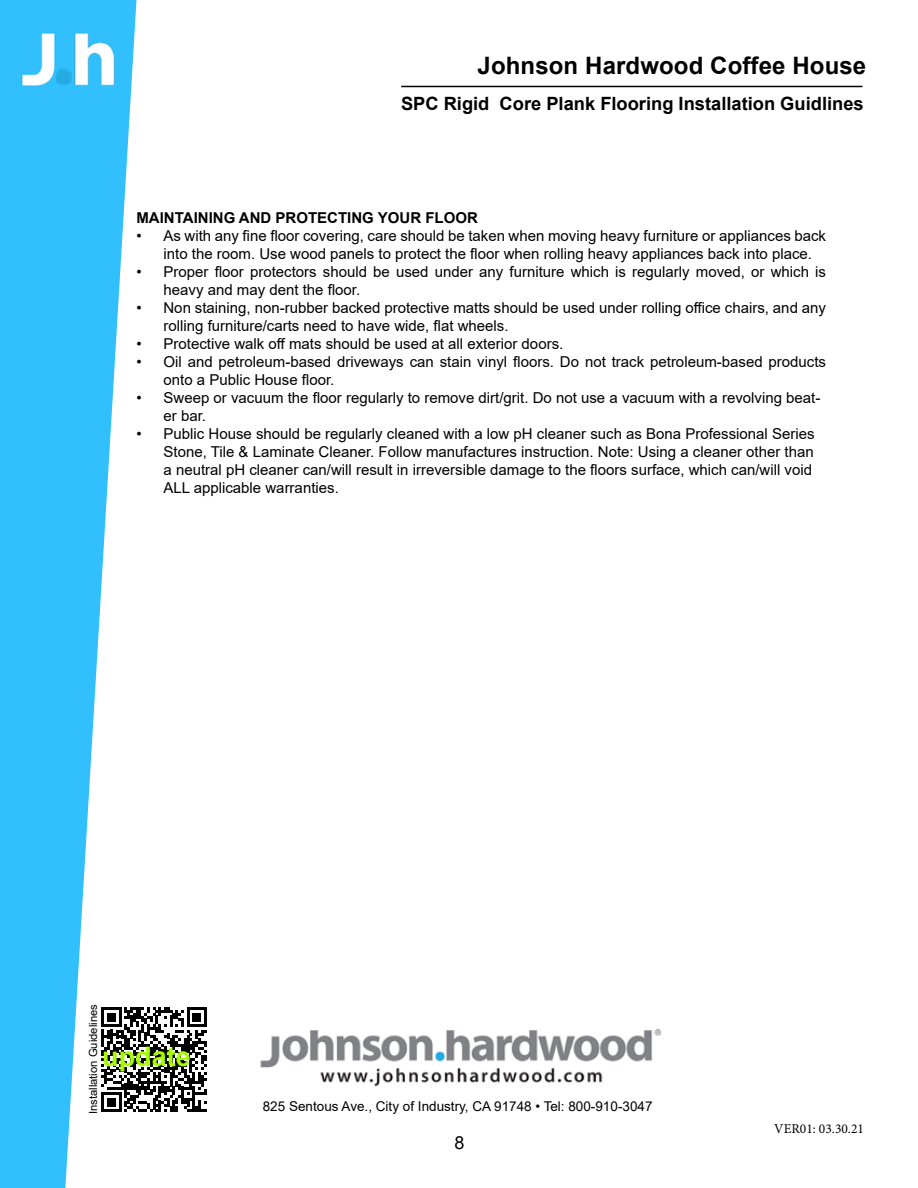
<style>
.page{position:relative;width:918px;height:1188px;background:#fff}
.page>*{position:absolute;margin:0;border:0;box-sizing:border-box;transform-origin:0 0}
.t1{font:700 27px "Arial";color:#a5fc03}
.t2{font:700 24px "Arial";letter-spacing:.005em;color:#000}
.t3{font:700 18.3px "Arial";color:#000}
.t4{font:18px "Arial";color:#000}
.t5{font:15px/18px "Arial";color:#000}
.t6{font:700 15px "Arial";color:#000}
.t7{font:13.5px "Arial";color:#000}
.t8{font:13.5px "Minion Pro";color:#000}
.t9{font:11.25px "Arial";color:#000}
.s1{font-style:inherit}
</style>
<div class="page">
<svg style="left:0;top:0;width:136px;height:1188px;fill:#31c0fd"></svg>
<img style="left:260px;top:1030px;width:402px;height:57px">
<img style="left:12px;top:9px;width:106px;height:87px">
<hr style="left:401px;top:86px;width:461px;height:1px;background:#000">
<svg style="left:102px;top:1007px;width:104px;height:105px"></svg>
<h2 class="t2" style="left:478px;top:49px;width:390px">Johnson Hardwood <span class="s1">Coffee</span> House</h2>
<p class="t3" style="left:401px;top:91px;width:464px">SPC Rigid Core Plank Flooring Installation Guidlines</p>
<p class="t6" style="left:136px;top:207px;width:343px">MAINTAINING AND PROTECTING YOUR FLOOR</p>
<p class="t5" style="left:164px;top:226px;width:664px;text-indent:-27px">• As with any fine floor covering, care should be taken when moving heavy furniture or appliances back into the room. Use wood panels to protect the floor when rolling heavy appliances back into place.</p>
<p class="t5" style="left:164px;top:262px;width:664px;text-indent:-27px">• Proper floor protectors should be used under any furniture which is regularly moved, or which is heavy and may dent the floor.</p>
<p class="t5" style="left:164px;top:298px;width:664px;text-indent:-27px">• Non staining, non-rubber backed protective matts should be used under rolling office chairs, and any rolling furniture/carts need to have wide, flat wheels.</p>
<p class="t5" style="left:136px;top:334px;width:428px">• Protective walk off mats should be used at all exterior doors.</p>
<p class="t5" style="left:164px;top:352px;width:664px;text-indent:-27px">• Oil and petroleum-based driveways can stain vinyl floors. Do not track petroleum-based products onto a Public House floor.</p>
<p class="t5" style="left:164px;top:388px;width:658px;text-indent:-27px">• Sweep or vacuum the floor regularly to remove dirt/grit. Do not use a vacuum with a revolving beat&shy;er bar.</p>
<p class="t5" style="left:164px;top:424px;width:653px;text-indent:-27px">• Public House should be regularly cleaned with a low pH cleaner such as Bona Professional Series Stone, Tile &amp; Laminate Cleaner. Follow manufactures instruction. Note: Using a cleaner other than a neutral pH cleaner can/will result in irreversible damage to the floors surface, which can/will void ALL applicable warranties.</p>
<p class="t9" style="left:86px;top:1114px;width:112px;rotate:-90deg">Installation Guidelines</p>
<h1 class="t1" style="left:102px;top:1037px;width:90px">update</h1>
<p class="t7" style="left:263px;top:1097px;width:391px">825 Sentous Ave., City of Industry, CA 91748 • Tel: 800-910-3047</p>
<p class="t4" style="left:455px;top:1130px;width:12px">8</p>
<p class="t8" style="left:774px;top:1120px;width:91px">VER01: 03.30.21</p>
</div>
